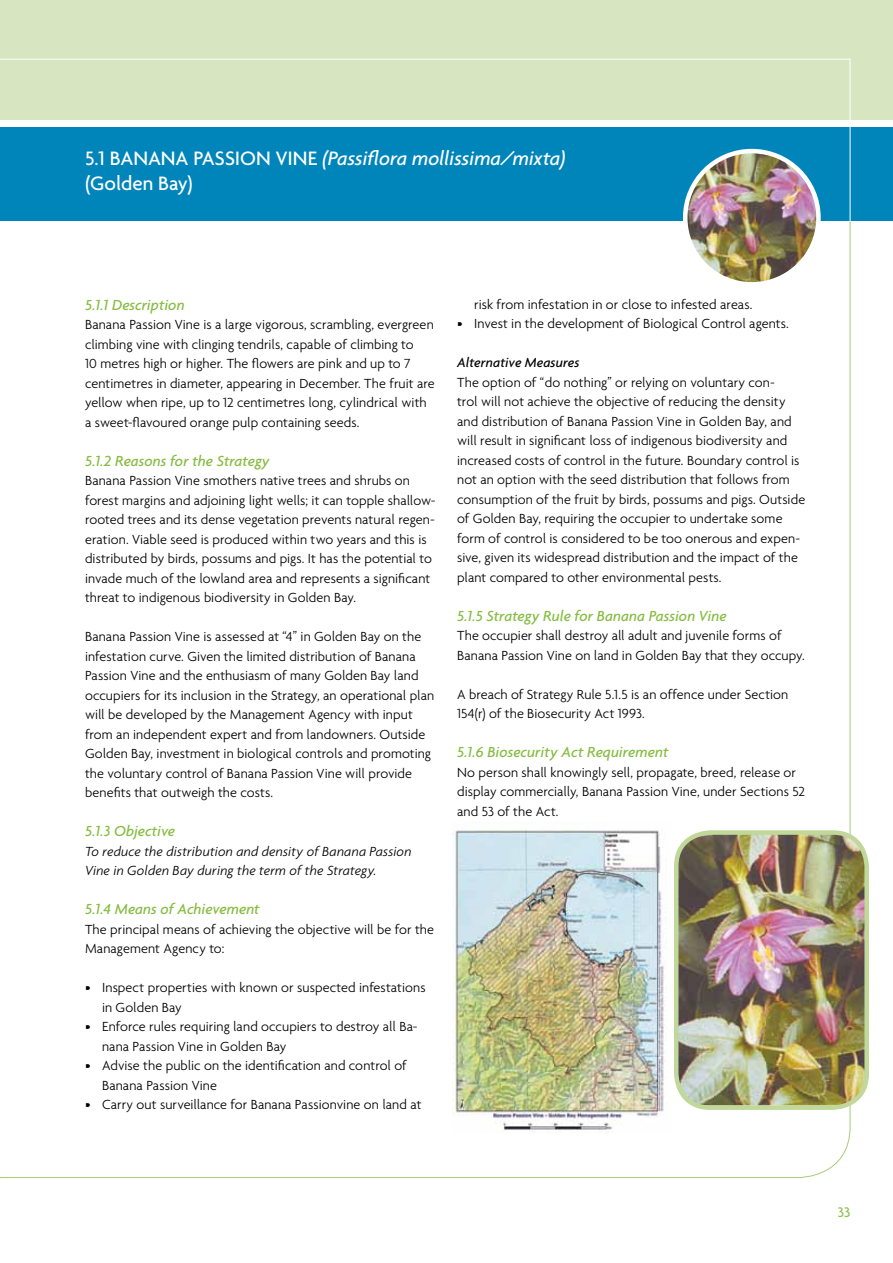
<style>
.page{position:relative;width:893px;height:1263px;background:#fff}
.page>*{position:absolute;margin:0;border:0;box-sizing:border-box;transform-origin:0 0}
.t1{font:500 21px/25.2px "Agenda";color:#fff}
.t2{font:italic 500 15.75px "Agenda";color:#85bc41}
.t3{font:500 15px "Agenda";color:#91c14f}
.t4{font:300 14.25px/19.5px "Agenda";letter-spacing:.005em;color:#000}
.t5{font:italic 300 14.25px/19.5px "Agenda";letter-spacing:.01em;color:#000}
.t6{font:italic 500 14.25px "Agenda";letter-spacing:.005em;color:#000}
.s1{font-style:italic}
</style>
<div class="page">
<div style="left:0;top:128px;width:893px;height:93px;background:#0085bb"></div>
<svg style="left:683px;top:128px;width:167px;height:93px"></svg>
<svg style="left:0;top:59px;width:1px;height:60px"></svg>
<div style="left:1px;top:0;width:892px;height:119px;background:#d7e6c0"></div>
<svg style="left:1px;top:59px;width:849px;height:60px"></svg>
<img style="left:685px;top:151px;width:133px;height:133px;border-radius:67px">
<div style="left:683px;top:149px;width:138px;height:138px;border:4px solid #fff;border-radius:50%"></div>
<img style="left:679px;top:832px;width:185px;height:273px">
<div style="left:674px;top:830px;width:195px;height:280px;border:4px solid #c0d899;border-radius:34px"></div>
<img style="left:452px;top:830px;width:215px;height:303px">
<h1 class="t1" style="left:85px;top:145px;width:482px">5.1 BANANA PASSION VINE <span class="s1">(Passiflora mollissima/mixta) </span>(Golden Bay)</h1>
<p class="t2" style="left:85px;top:295px;width:101px">5.1.1 Description</p>
<p class="t4" style="left:85px;top:315px;width:351px">Banana Passion Vine is a large vigorous, scrambling, evergreen climbing vine with clinging tendrils, capable of climbing to<br>10 metres high or higher. The flowers are pink and up to 7 centimetres in diameter, appearing in December. The fruit are yellow when ripe, up to 12 centimetres long, cylindrical with a sweet-flavoured orange pulp containing seeds.</p>
<p class="t2" style="left:85px;top:451px;width:186px">5.1.2 Reasons for the Strategy</p>
<p class="t4" style="left:85px;top:471px;width:352px">Banana Passion Vine smothers native trees and shrubs on forest margins and adjoining light wells; it can topple shallow&shy;rooted trees and its dense vegetation prevents natural regen&shy;eration. Viable seed is produced within two years and this is distributed by birds, possums and pigs. It has the potential to invade much of the lowland area and represents a significant threat to indigenous biodiversity in Golden Bay.</p>
<p class="t4" style="left:85px;top:627px;width:351px">Banana Passion Vine is assessed at “4” in Golden Bay on the infestation curve. Given the limited distribution of Banana Passion Vine and the enthusiasm of many Golden Bay land occupiers for its inclusion in the Strategy, an operational plan will be developed by the Management Agency with input from an independent expert and from landowners. Outside Golden Bay, investment in biological controls and promoting the voluntary control of Banana Passion Vine will provide benefits that outweigh the costs.</p>
<p class="t2" style="left:85px;top:821px;width:92px">5.1.3 Objective</p>
<p class="t5" style="left:85px;top:841px;width:328px">To reduce the distribution and density of Banana Passion<br>Vine in Golden Bay during the term of the Strategy.</p>
<p class="t2" style="left:85px;top:899px;width:176px">5.1.4 Means of Achievement</p>
<p class="t4" style="left:85px;top:919px;width:351px">The principal means of achieving the objective will be for the<br>Management Agency to:</p>
<p class="t4" style="left:102px;top:978px;width:325px;text-indent:-17px">• Inspect properties with known or suspected infestations in Golden Bay</p>
<p class="t4" style="left:102px;top:1017px;width:317px;text-indent:-17px">• Enforce rules requiring land occupiers to destroy all Ba&shy;nana Passion Vine in Golden Bay</p>
<p class="t4" style="left:102px;top:1056px;width:306px;text-indent:-17px">• Advise the public on the identification and control of<br>Banana Passion Vine</p>
<p class="t4" style="left:85px;top:1095px;width:338px">• Carry out surveillance for Banana Passionvine on land at</p>
<p class="t4" style="left:474px;top:294px;width:280px">risk from infestation in or close to infested areas.</p>
<p class="t4" style="left:457px;top:313px;width:333px">• Invest in the development of Biological Control agents.</p>
<p class="t6" style="left:457px;top:354px;width:124px">Alternative Measures</p>
<p class="t4" style="left:457px;top:372px;width:350px">The option of “do nothing” or relying on voluntary con-<br>trol will not achieve the objective of reducing the density and distribution of Banana Passion Vine in Golden Bay, and will result in significant loss of indigenous biodiversity and increased costs of control in the future. Boundary control is not an option with the seed distribution that follows from consumption of the fruit by birds, possums and pigs. Outside of Golden Bay, requiring the occupier to undertake some form of control is considered to be too onerous and expen&shy;sive, given its widespread distribution and the impact of the plant compared to other environmental pests.</p>
<p class="t2" style="left:457px;top:606px;width:271px">5.1.5 Strategy Rule for Banana Passion Vine</p>
<p class="t4" style="left:457px;top:626px;width:349px">The occupier shall destroy all adult and juvenile forms of<br>Banana Passion Vine on land in Golden Bay that they occupy.</p>
<p class="t4" style="left:457px;top:684px;width:333px">A breach of Strategy Rule 5.1.5 is an offence under Section<br>154(r) of the Biosecurity Act 1993.</p>
<p class="t2" style="left:457px;top:742px;width:213px">5.1.6 Biosecurity Act Requirement</p>
<p class="t4" style="left:457px;top:762px;width:349px">No person shall knowingly sell, propagate, breed, release or display commercially, Banana Passion Vine, under Sections 52 and 53 of the Act.</p>
<p class="t3" style="left:838px;top:1203px;width:14px">33</p>
</div>
